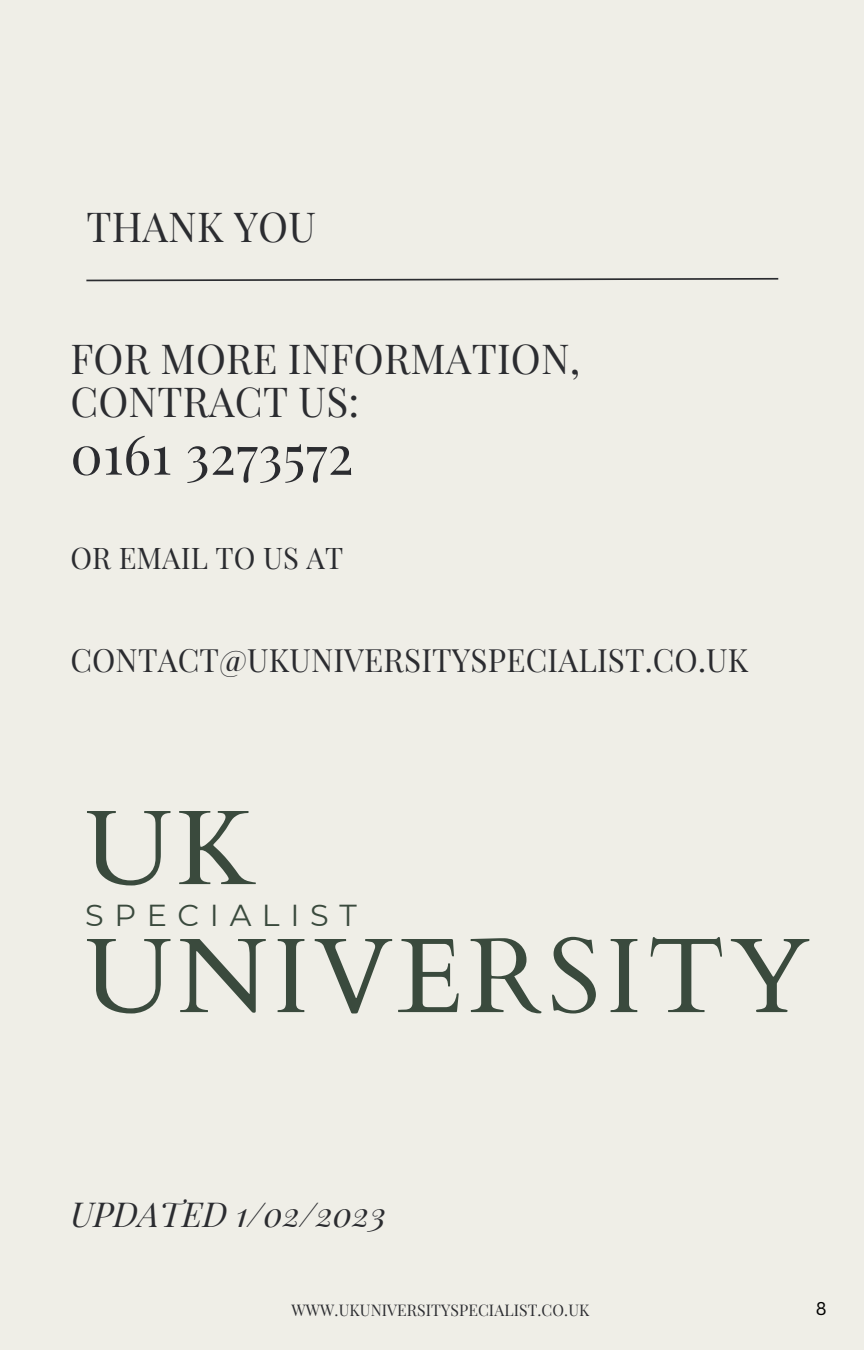
<style>
.page{position:relative;width:864px;height:1350px;background:#efeee7}
.page>*{position:absolute;margin:0;border:0;box-sizing:border-box;transform-origin:0 0}
.t1{font:106.2px "Cardo";letter-spacing:.05em;color:#3a4a3d}
.t2{font:54px "Playfair Display";letter-spacing:.005em;color:#2b2c30}
.t3{font:40.5px/43.9px "Playfair Display";letter-spacing:.005em;color:#2b2c30}
.t4{font:italic 33.75px "Playfair Display";letter-spacing:.005em;color:#2b2c30}
.t5{font:31.5px "Playfair Display";letter-spacing:.005em;color:#2b2c30}
.t6{font:30.38px "Montserrat";letter-spacing:.35em;color:#3a4a3d}
.t7{font:29.25px "Playfair Display";letter-spacing:.005em;color:#2b2c30}
.t8{font:18px "Canva Sans";color:#000}
.t9{font:15.75px "Playfair Display";letter-spacing:.005em;color:#2b2c30}
</style>
<div class="page">
<svg style="left:86px;top:277px;width:693px;height:5px"></svg>
<p class="t3" style="left:86px;top:203px;width:231px">THANK YOU</p>
<p class="t3" style="left:70px;top:335px;width:512px">FOR MORE INFORMATION,<br>CONTRACT US:</p>
<h2 class="t2" style="left:70px;top:416px;width:285px">0161 3273572</h2>
<p class="t7" style="left:70px;top:538px;width:275px">OR EMAIL TO US AT</p>
<p class="t5" style="left:70px;top:638px;width:680px">CONTACT@UKUNIVERSITYSPECIALIST.CO.UK</p>
<h1 class="t1" style="left:85px;top:779px;width:172px">UK</h1>
<p class="t6" style="left:85px;top:897px;width:273px">SPECIALIST</p>
<h1 class="t1" style="left:85px;top:907px;width:726px">UNIVERSITY</h1>
<p class="t4" style="left:70px;top:1191px;width:317px">UPDATED 1/02/2023</p>
<p class="t9" style="left:292px;top:1299px;width:299px">WWW.UKUNIVERSITYSPECIALIST.CO.UK</p>
<p class="t8" style="left:816px;top:1295px;width:12px">8</p>
</div>
